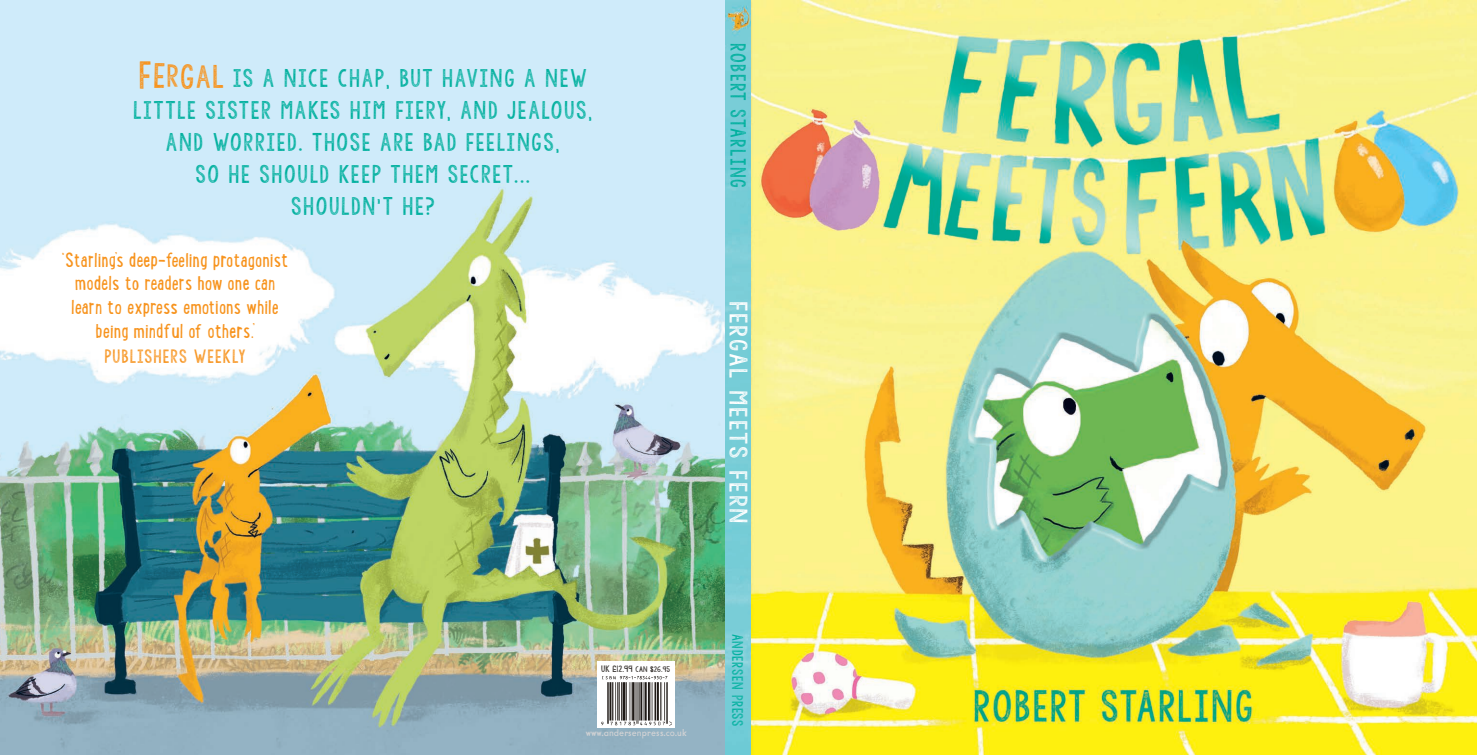
<style>
.page{position:relative;width:1477px;height:755px;background:#fff}
.page>*{position:absolute;margin:0;border:0;box-sizing:border-box;transform-origin:0 0}
.t1{font:21.6px/23.5px "Lunch Box";color:#f7931d;text-align:center}
.t2{font:20px "KG Allof Me";letter-spacing:.08em;color:#00b09e}
.t3{font:20px "KG Allof Me";letter-spacing:.08em;color:#fff;scale:1.2 1}
.t4{font:17px "KG Allof Me";letter-spacing:.09em;color:#00b09e}
.t5{font:15px "KG Allof Me";letter-spacing:.07em;color:#f7931d}
.t6{font:12px "KG Allof Me";letter-spacing:.06em;color:#00b09e}
.t7{font:10px "YWFT Mullino";letter-spacing:.01em;color:#d1d2d4;scale:.91 1}
.t8{font:6.3px "KG Allof Me";letter-spacing:.01em;color:#1f1a16;scale:1.11 1}
.s1{font-size:30.6px;color:#f7931d}
.s2{font-size:27.8px;color:#f7931d}
.s3{font-size:25px;color:#f7931d}
.s4{font-size:25.6px;color:#f7931d}
.s5{font-size:7.2px}
</style>
<div class="page">
<img style="left:0;top:0;width:726px;height:754px">
<img style="left:726px;top:0;width:751px;height:754px">
<div style="left:597px;top:660px;width:77px;height:67px;background:#fff"></div>
<img style="left:601px;top:676px;width:71px;height:49px">
<p class="t2" style="left:139px;top:65px;width:450px"><span class="s1">F</span><span class="s2">E</span><span class="s3">R</span><span class="s2">G</span><span class="s3">A</span><span class="s4">L</span> IS A NICE CHAP, BUT HAVING A NEW</p>
<p class="t2" style="left:133px;top:97px;width:461px">LITTLE SISTER MAKES HIM FIERY, AND JEALOUS,</p>
<p class="t2" style="left:166px;top:129px;width:395px">AND WORRIED. THOSE ARE BAD FEELINGS,</p>
<p class="t2" style="left:195px;top:161px;width:336px">SO HE SHOULD KEEP THEM SECRET...</p>
<p class="t2" style="left:291px;top:193px;width:145px">SHOULDN’T HE?</p>
<p class="t1" style="left:62px;top:247px;width:228px">‘Starling’s deep-feeling protagonist models to readers how one can</p>
<p class="t1" style="left:71px;top:294px;width:209px">learn to express emotions while being mindful of others.’</p>
<p class="t5" style="left:104px;top:345px;width:143px">PUBLISHERS WEEKLY</p>
<p class="t4" style="left:749px;top:43px;width:147px;rotate:90deg">ROBERT STARLING</p>
<p class="t3" style="left:752px;top:300px;width:187px;rotate:90deg">FERGAL MEETS FERN</p>
<p class="t8" style="left:601px;top:664px;width:63px"><span class="s5">UK £12.99</span> CAN $26.95</p>
<p class="t7" style="left:586px;top:726px;width:112px">www.andersenpress.co.uk</p>
<p class="t6" style="left:746px;top:633px;width:94px;rotate:90deg">ANDERSEN PRESS</p>
</div>
